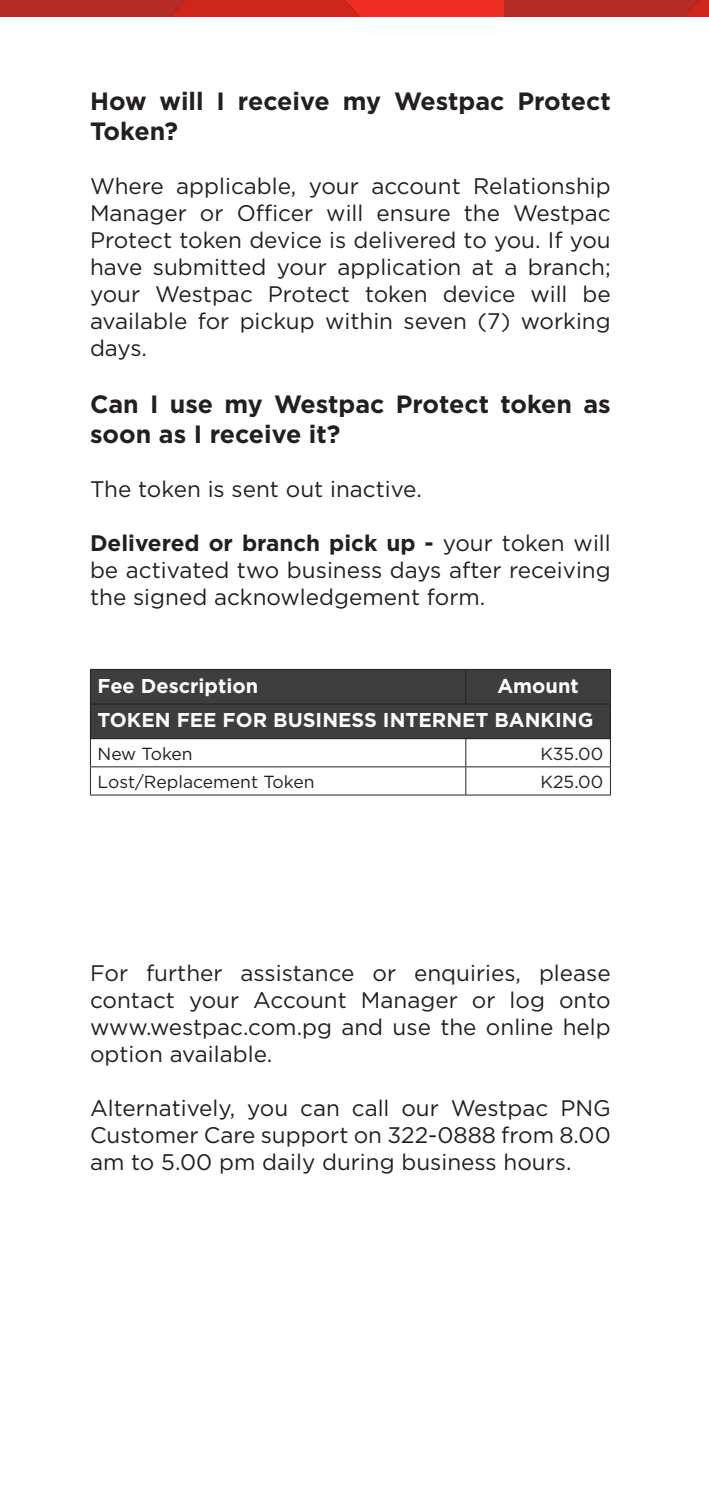
<style>
.page{position:relative;width:709px;height:1489px;background:#fff}
.page>*{position:absolute;margin:0;border:0;box-sizing:border-box;transform-origin:0 0}
.t1{font:700 25px/30px "Gotham";color:#231f20}
.t2{font:22.5px/27px "Gotham";color:#231f20;text-align:justify}
.t3{font:700 20px "Gotham";color:#fff}
.t4{font:17.5px "Gotham";color:#231f20}
.s1{font-weight:700}
</style>
<div class="page">
<svg style="left:0;top:0;width:709px;height:17px;background:#c72a21"></svg>
<div style="left:91px;top:670px;width:519px;height:33px;background:#3e3e3f"></div>
<div style="left:90px;top:704px;width:520px;height:34px;background:#3e3e3f"></div>
<hr style="left:90px;top:669px;width:376px;height:1px;background:#231f20">
<hr style="left:90px;top:669px;width:1px;height:34px;background:#231f20">
<hr style="left:466px;top:669px;width:145px;height:1px;background:#231f20">
<hr style="left:465px;top:669px;width:1px;height:34px;background:#231f20">
<hr style="left:610px;top:669px;width:1px;height:34px;background:#231f20">
<hr style="left:90px;top:703px;width:376px;height:1px;background:#231f20">
<hr style="left:466px;top:703px;width:145px;height:1px;background:#231f20">
<hr style="left:90px;top:766px;width:376px;height:1px;background:#231f20">
<svg style="left:90px;top:739px;width:1px;height:55px"></svg>
<hr style="left:466px;top:766px;width:145px;height:1px;background:#231f20">
<svg style="left:465px;top:739px;width:1px;height:55px"></svg>
<svg style="left:610px;top:739px;width:1px;height:55px"></svg>
<hr style="left:90px;top:794px;width:376px;height:1px;background:#231f20">
<hr style="left:466px;top:794px;width:145px;height:1px;background:#231f20">
<hr style="left:90px;top:704px;width:1px;height:34px;background:#231f20">
<hr style="left:610px;top:704px;width:1px;height:34px;background:#231f20">
<hr style="left:90px;top:738px;width:376px;height:1px;background:#231f20">
<hr style="left:466px;top:738px;width:145px;height:1px;background:#231f20">
<p class="t1" style="left:90px;top:86px;width:522px">How will I receive my Westpac Protect<br>Token?</p>
<p class="t2" style="left:90px;top:172px;width:522px">Where applicable, your account Relationship Manager or Officer will ensure the Westpac Protect token device is delivered to you. If you have submitted your application at a branch; your Westpac Protect token device will be available for pickup within seven (7) working days.</p>
<p class="t1" style="left:90px;top:389px;width:522px">Can I use my Westpac Protect token as soon as I receive it?</p>
<p class="t2" style="left:90px;top:475px;width:333px">The token is sent out inactive.</p>
<p class="t2" style="left:90px;top:529px;width:522px"><span class="s1">Delivered or branch pick up -</span> your token will be activated two business days after receiving the signed acknowledgement form.</p>
<p class="t3" style="left:97px;top:672px;width:162px">Fee Description</p>
<p class="t3" style="left:497px;top:672px;width:83px">Amount</p>
<p class="t3" style="left:97px;top:706px;width:497px">TOKEN FEE FOR BUSINESS INTERNET BANKING</p>
<p class="t4" style="left:97px;top:742px;width:97px">New Token</p>
<p class="t4" style="left:540px;top:742px;width:64px">K35.00</p>
<p class="t4" style="left:97px;top:770px;width:218px">Lost/Replacement Token</p>
<p class="t4" style="left:540px;top:770px;width:64px">K25.00</p>
<p class="t2" style="left:90px;top:959px;width:522px">For further assistance or enquiries, please contact your Account Manager or log onto www.westpac.com.pg and use the online help option available.</p>
<p class="t2" style="left:90px;top:1094px;width:522px">Alternatively, you can call our Westpac PNG Customer Care support on 322-0888 from 8.00 am to 5.00 pm daily during business hours.</p>
</div>
